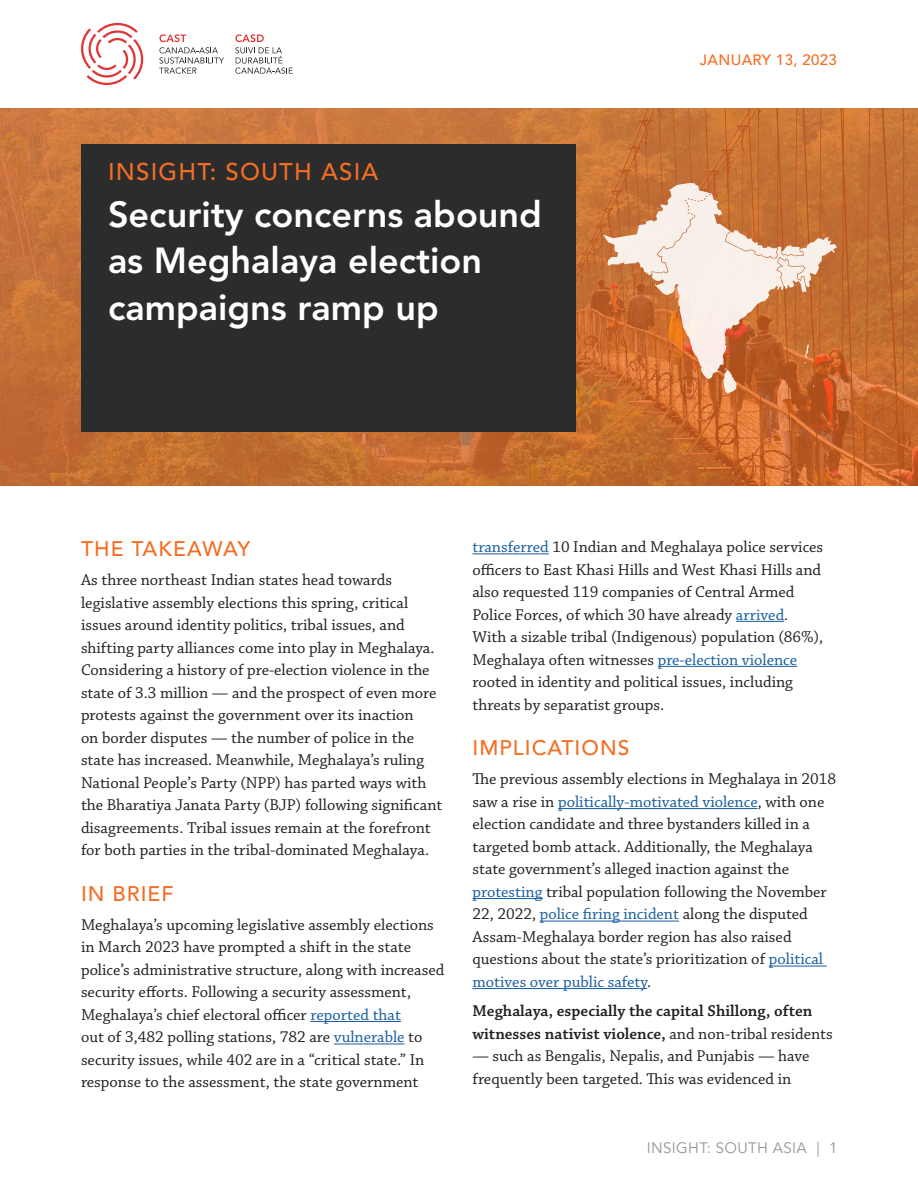
<style>
.page{position:relative;width:918px;height:1188px;background:#fff}
.page>*{position:absolute;margin:0;border:0;box-sizing:border-box;transform-origin:0 0}
.t1{font:800 36px/46.5px "Avenir LT Std";color:#fff}
.Insights{font:500 24px "Avenir LT Std";letter-spacing:.05em;color:#f36e24}
.t2{font:500 21px "Avenir LT Std";letter-spacing:.05em;color:#f36e24}
.Body{font:16.5px/22.5px "Chaparral Pro";color:#231f20}
.Body-2{font:600 16.5px/22.5px "Chaparral Pro";color:#231f20}
.t3{font:15px "Avenir LT Std";letter-spacing:.025em;color:#939598}
.Date{font:500 15px "Avenir LT Std";letter-spacing:.025em;color:#f36e24}
.s1{color:#175d9e}
.s2{font-weight:400}
</style>
<div class="page">
<img style="left:0;top:108px;width:918px;height:378px">
<svg style="left:81px;top:23px;width:63px;height:62px"></svg>
<svg style="left:159px;top:34px;width:65px;height:40px"></svg>
<svg style="left:235px;top:34px;width:58px;height:40px"></svg>
<div style="left:81px;top:144px;width:495px;height:288px;background:#2b2c2b"></div>
<hr style="left:310px;top:1021px;width:91px;height:1px;background:#175d9e">
<hr style="left:334px;top:1044px;width:71px;height:1px;background:#175d9e">
<hr style="left:472px;top:553px;width:77px;height:1px;background:#175d9e">
<hr style="left:736px;top:621px;width:48px;height:1px;background:#175d9e">
<hr style="left:658px;top:666px;width:139px;height:1px;background:#175d9e">
<hr style="left:558px;top:808px;width:200px;height:1px;background:#175d9e">
<hr style="left:472px;top:898px;width:70px;height:1px;background:#175d9e">
<hr style="left:540px;top:921px;width:139px;height:1px;background:#175d9e">
<hr style="left:769px;top:966px;width:58px;height:1px;background:#175d9e">
<hr style="left:472px;top:988px;width:175px;height:1px;background:#175d9e">
<svg style="left:723px;top:379px;width:14px;height:14px"></svg>
<svg style="left:603px;top:183px;width:234px;height:196px;background:#d5946a"></svg>
<svg style="left:804px;top:344px;width:5px;height:20px"></svg>
<svg style="left:807px;top:372px;width:7px;height:15px"></svg>
<svg style="left:726px;top:230px;width:81px;height:63px;background:#e9cbb7"></svg>
<p class="Insights" style="left:108px;top:158px;width:272px">INSIGHT: SOUTH ASIA</p>
<h1 class="t1" style="left:108px;top:191px;width:435px">Security concerns abound as Meghalaya election campaigns ramp up</h1>
<p class="Date" style="left:700px;top:51px;width:139px">JANUARY 13, 2023</p>
<h2 class="t2" style="left:81px;top:536px;width:171px">THE TAKEAWAY</h2>
<p class="Body" style="left:81px;top:569px;width:363px">As three northeast Indian states head towards legislative assembly elections this spring, critical issues around identity politics, tribal issues, and shifting party alliances come into play in Meghalaya.<br>Considering a history of pre-election violence in the state of 3.3 million — and the prospect of even more protests against the government over its inaction<br>on border disputes — the number of police in the state has increased. Meanwhile, Meghalaya’s ruling National People’s Party (NPP) has parted ways with the Bharatiya Janata Party (BJP) following significant disagreements. Tribal issues remain at the forefront for both parties in the tribal-dominated Meghalaya.</p>
<h2 class="t2" style="left:81px;top:881px;width:94px">IN BRIEF</h2>
<p class="Body" style="left:81px;top:914px;width:365px">Meghalaya’s upcoming legislative assembly elections in March 2023 have prompted a shift in the state police’s administrative structure, along with increased security efforts. Following a security assessment, Meghalaya’s chief electoral officer <span class="s1">reported that<br></span>out of 3,482 polling stations, 782 are <span class="s1">vulnerable</span> to security issues, while 402 are in a “critical state.” In response to the assessment, the state government</p>
<p class="Body" style="left:472px;top:536px;width:352px"><span class="s1">transferred</span> 10 Indian and Meghalaya police services officers to East Khasi Hills and West Khasi Hills and also requested 119 companies of Central Armed Police Forces, of which 30 have already <span class="s1">arrived</span>.<br>With a sizable tribal (Indigenous) population (86%), Meghalaya often witnesses <span class="s1">pre-election violence </span>rooted in identity and political issues, including threats by separatist groups.</p>
<h2 class="t2" style="left:472px;top:736px;width:158px">IMPLICATIONS</h2>
<p class="Body" style="left:472px;top:769px;width:365px">The previous assembly elections in Meghalaya in 2018 saw a rise in <span class="s1">politically-motivated violence</span>, with one election candidate and three bystanders killed in a targeted bomb attack. Additionally, the Meghalaya state government’s alleged inaction against the <span class="s1">protesting</span> tribal population following the November 22, 2022, <span class="s1">police firing incident</span> along the disputed Assam-Meghalaya border region has also raised questions about the state’s prioritization of <span class="s1">political motives over public safety</span>.</p>
<p class="Body-2" style="left:472px;top:1000px;width:362px">Meghalaya, especially the capital Shillong, often witnesses nativist violence, <span class="s2">and non-tribal residents</span></p>
<p class="Body" style="left:472px;top:1045px;width:338px">— such as Bengalis, Nepalis, and Punjabis — have frequently been targeted. This was evidenced in</p>
<p class="t3" style="left:647px;top:1139px;width:192px">INSIGHT: SOUTH ASIA | 1</p>
</div>
